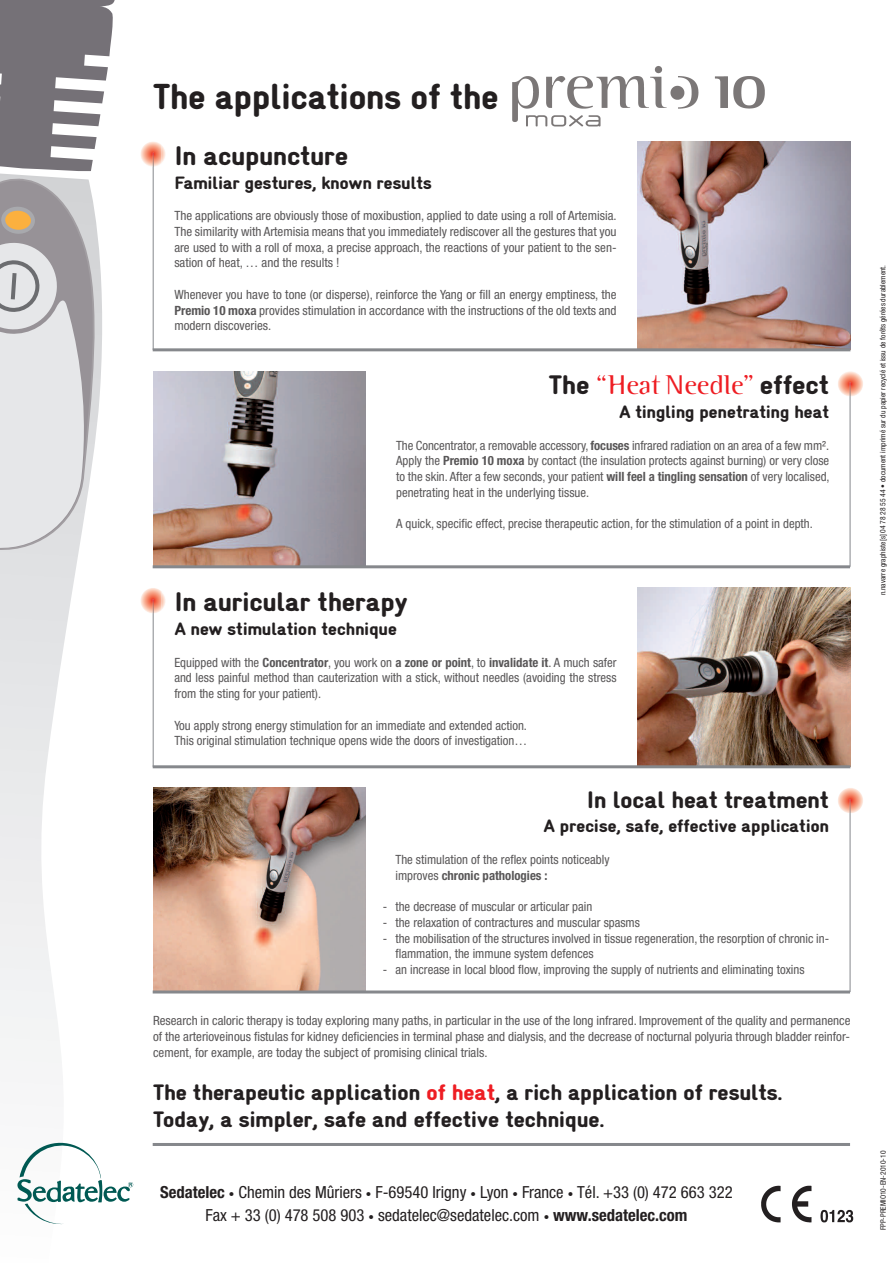
<style>
.page{position:relative;width:893px;height:1263px;background:#fff}
.page>*{position:absolute;margin:0;border:0;box-sizing:border-box;transform-origin:0 0}
.t1{font:900 condensed 36.45px "Gravur";letter-spacing:-.02em;color:#231f20;scale:1.15 1}
.t2{font:900 condensed 27px "Gravur";letter-spacing:-.02em;color:#231f20;scale:1.2 1}
.t3{font:300 27px "Binary ITC";color:#ee1d23}
.t4{font:900 condensed 24px "Gravur";letter-spacing:-.02em;color:#231f20;scale:1.2 1}
.t5{font:900 condensed 22.5px/27px "Gravur";letter-spacing:-.02em;color:#231f20;scale:1.2 1}
.t6{font:900 condensed 18px "Gravur";letter-spacing:-.02em;color:#231f20;scale:1.2 1}
.t7{font:condensed 16.65px/22.2px "Helvetica Neue";color:#231f20;text-align:center}
.t8{font:condensed 12.75px/15.8px "Helvetica Neue";color:#595758;text-align:justify}
.t9{font:condensed 7.5px "Helvetica Neue";color:#231f20}
.s1{font-weight:700}
.s2{font-family:"Gravur";font-weight:900;font-stretch:condensed;color:#231f20}
.s3{color:#ee1d23}
.s4{font-size:11.1px}
</style>
<div class="page">
<img style="left:512px;top:66px;width:253px;height:61px">
<svg style="left:0;top:552px;width:79px;height:511px"></svg>
<svg style="left:0;top:0;width:115px;height:552px"></svg>
<img style="left:638px;top:141px;width:212px;height:207px">
<hr style="left:153px;top:153px;width:1px;height:197px;background:#86888c">
<hr style="left:153px;top:348px;width:697px;height:3px;background:#86888c">
<img style="left:162px;top:146px;width:4px;height:16px">
<img style="left:141px;top:142px;width:21px;height:25px">
<svg style="left:153px;top:153px;width:1px;height:14px"></svg>
<img style="left:153px;top:371px;width:213px;height:194px">
<hr style="left:850px;top:382px;width:1px;height:185px;background:#86888c">
<hr style="left:153px;top:565px;width:697px;height:3px;background:#86888c">
<img style="left:838px;top:371px;width:25px;height:26px">
<svg style="left:850px;top:382px;width:1px;height:15px"></svg>
<img style="left:638px;top:588px;width:212px;height:177px">
<hr style="left:153px;top:599px;width:1px;height:168px;background:#86888c">
<hr style="left:153px;top:765px;width:697px;height:3px;background:#86888c">
<img style="left:162px;top:593px;width:4px;height:16px">
<img style="left:141px;top:588px;width:21px;height:25px">
<svg style="left:153px;top:599px;width:1px;height:14px"></svg>
<img style="left:153px;top:788px;width:213px;height:202px">
<hr style="left:850px;top:799px;width:1px;height:193px;background:#86888c">
<hr style="left:153px;top:990px;width:697px;height:3px;background:#86888c">
<hr style="left:153px;top:1143px;width:697px;height:3px;background:#86888c">
<img style="left:838px;top:788px;width:25px;height:25px">
<svg style="left:850px;top:799px;width:1px;height:14px"></svg>
<svg style="left:17px;top:1142px;width:116px;height:83px"></svg>
<img style="left:761px;top:1185px;width:93px;height:38px">
<h1 class="t1" style="left:153px;top:84px;width:302px">The applications of the</h1>
<h2 class="t2" style="left:174px;top:146px;width:147px">In acupuncture</h2>
<h3 class="t6" style="left:174px;top:176px;width:216px">Familiar gestures, known results</h3>
<p class="t8" style="left:174px;top:209px;width:444px">The applications are obviously those of moxibustion, applied to date using a roll of Artemisia.<br>The similarity with Artemisia means that you immediately rediscover all the gestures that you are used to with a roll of moxa, a precise approach, the reactions of your patient to the sen&shy;sation of heat, … and the results !</p>
<p class="t8" style="left:174px;top:287px;width:444px">Whenever you have to tone (or disperse), reinforce the Yang or fill an energy emptiness, the <span class="s1">Premio 10 moxa</span> provides stimulation in accordance with the instructions of the old texts and modern discoveries.</p>
<h2 class="t3" style="left:549px;top:375px;width:282px"><span class="s2">The</span> “Heat Needle” <span class="s2">effect</span></h2>
<h3 class="t6" style="left:619px;top:406px;width:177px">A tingling penetrating heat</h3>
<p class="t8" style="left:396px;top:438px;width:435px">The Concentrator, a removable accessory, <span class="s1">focuses</span> infrared radiation on an area of a few mm².<br>Apply the <span class="s1">Premio 10 moxa</span> by contact (the insulation protects against burning) or very close to the skin. After a few seconds, your patient <span class="s1">will feel a tingling sensation</span> of very localised, penetrating heat in the underlying tissue.</p>
<p class="t8" style="left:396px;top:517px;width:418px">A quick, specific effect, precise therapeutic action, for the stimulation of a point in depth.</p>
<h2 class="t2" style="left:174px;top:592px;width:196px">In auricular therapy</h2>
<h3 class="t6" style="left:174px;top:622px;width:187px">A new stimulation technique</h3>
<p class="t8" style="left:174px;top:655px;width:444px">Equipped with the <span class="s1">Concentrator</span>, you work on <span class="s1">a zone or point</span>, to <span class="s1">invalidate it</span>. A much safer and less painful method than cauterization with a stick, without needles (avoiding the stress from the sting for your patient).</p>
<p class="t8" style="left:174px;top:718px;width:354px">You apply strong energy stimulation for an immediate and extended action.<br>This original stimulation technique opens wide the doors of investigation…</p>
<h3 class="t4" style="left:587px;top:791px;width:203px">In local heat treatment</h3>
<h3 class="t6" style="left:543px;top:820px;width:240px">A precise, safe, effective application</h3>
<p class="t8" style="left:395px;top:852px;width:216px">The stimulation of the reflex points noticeably improves <span class="s1">chronic pathologies :</span></p>
<p class="t8" style="left:383px;top:900px;width:211px">- the decrease of muscular or articular pain</p>
<p class="t8" style="left:383px;top:915px;width:259px">- the relaxation of contractures and muscular spasms</p>
<p class="t8" style="left:395px;top:931px;width:435px;text-indent:-13px">- the mobilisation of the structures involved in tissue regeneration, the resorption of chronic in&shy;flammation, the immune system defences</p>
<p class="t8" style="left:383px;top:963px;width:423px">- an increase in local blood flow, improving the supply of nutrients and eliminating toxins</p>
<p class="t8" style="left:153px;top:1014px;width:699px">Research in caloric therapy is today exploring many paths, in particular in the use of the long infrared. Improvement of the quality and permanence of the arterioveinous fistulas for kidney deficiencies in terminal phase and dialysis, and the decrease of nocturnal polyuria through bladder reinfor&shy;cement, for example, are today the subject of promising clinical trials.</p>
<h3 class="t5" style="left:153px;top:1081px;width:526px">The therapeutic application <span class="s3">of heat</span>, a rich application of results.<br>Today, a simpler, safe and effective technique.</h3>
<h3 class="t7" style="left:160px;top:1183px;width:574px"><span class="s1">Sedatelec</span> <span class="s4">•</span> Chemin des Mûriers <span class="s4">•</span> F-69540 Irigny <span class="s4">•</span> Lyon <span class="s4">•</span> France <span class="s4">•</span> Tél. +33 (0) 472 663 322<br>Fax + 33 (0) 478 508 903 <span class="s4">•</span> sedatelec@sedatelec.com <span class="s4">•</span> <span class="s1">www.sedatelec.com</span></h3>
<p class="t9" style="left:880px;top:595px;width:332px;rotate:-90deg">n.navarre graphiste[s] 04 78 28 55 44 • document imprimé sur du papier recyclé et issu de forêts gérées durablement.</p>
<p class="t9" style="left:880px;top:1230px;width:81px;rotate:-90deg">FPP-PREMIO10-EN-2010-10</p>
</div>
